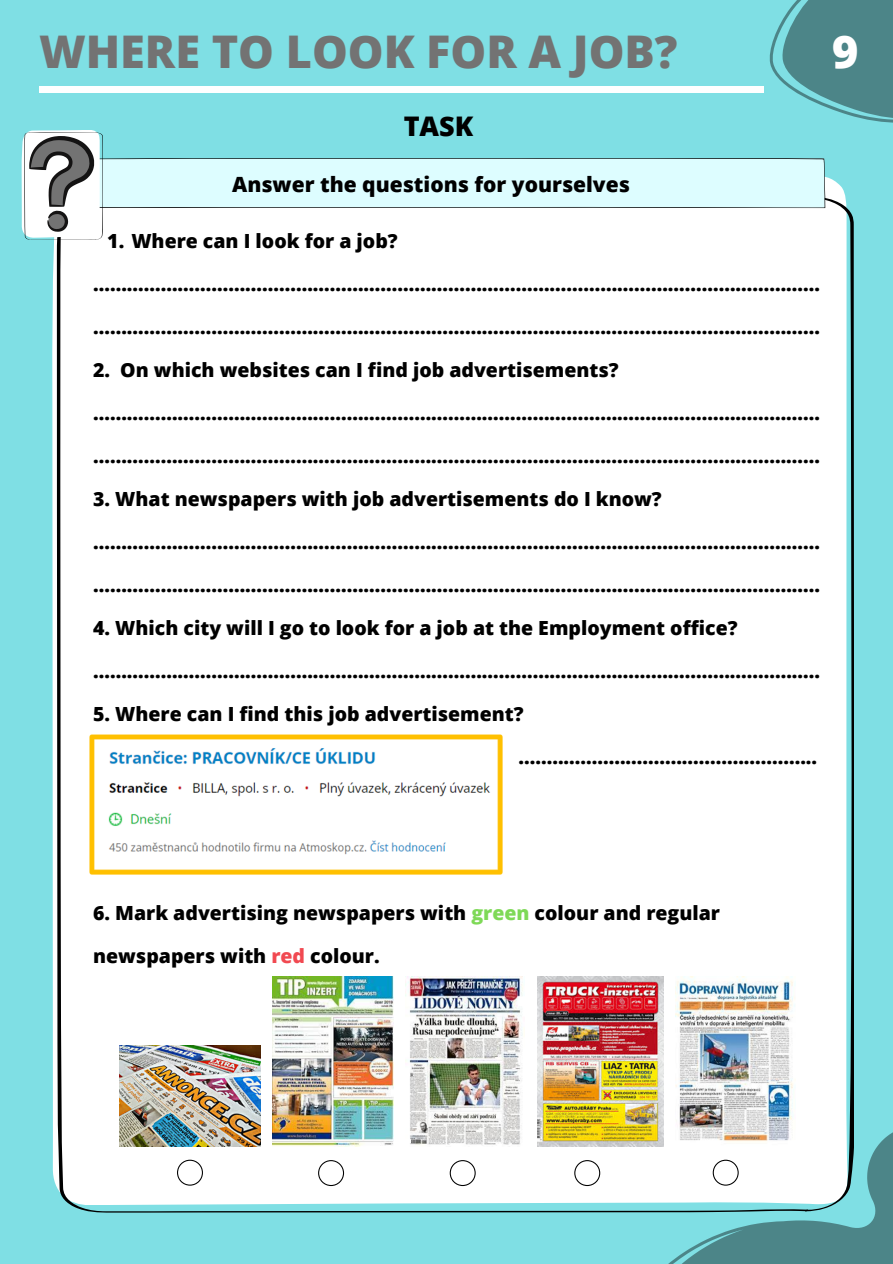
<style>
.page{position:relative;width:893px;height:1264px;background:#fff}
.page>*{position:absolute;margin:0;border:0;box-sizing:border-box;transform-origin:0 0}
.t1{font:800 45px "Open Sans";color:#737373}
.t2{font:800 45px "Open Sans";color:#fff}
.t3{font:800 27px "Open Sans";color:#000}
.t4{font:800 21px "Open Sans";color:#000}
.t5{font:800 19.5px "Open Sans";color:#000}
.s1{color:#7ed957}
.s2{color:#f14951}
</style>
<div class="page">
<div style="left:0;top:0;width:892px;height:1263px;background:#7fdfe4"></div>
<div style="left:57px;top:240px;width:796px;height:972px;background:#fff"></div>
<img style="left:89px;top:734px;width:413px;height:140px">
<svg style="left:22px;top:0;width:870px;height:240px"></svg>
<img style="left:273px;top:976px;width:120px;height:170px">
<img style="left:675px;top:976px;width:120px;height:153px">
<img style="left:406px;top:976px;width:118px;height:170px">
<img style="left:537px;top:976px;width:126px;height:170px">
<img style="left:120px;top:1045px;width:140px;height:101px">
<svg style="left:318px;top:1160px;width:26px;height:25px"></svg>
<svg style="left:449px;top:1160px;width:26px;height:25px"></svg>
<svg style="left:177px;top:1159px;width:26px;height:26px"></svg>
<svg style="left:574px;top:1129px;width:318px;height:134px"></svg>
<h1 class="t1" style="left:39px;top:19px;width:640px">WHERE TO LOOK FOR A JOB?</h1>
<h1 class="t2" style="left:832px;top:19px;width:28px">9</h1>
<h2 class="t3" style="left:403px;top:108px;width:71px">TASK</h2>
<p class="t4" style="left:232px;top:169px;width:399px">Answer the questions for yourselves</p>
<p class="t5" style="left:107px;top:227px;width:292px">1. Where can I look for a job?</p>
<p class="t5" style="left:93px;top:270px;width:728px">…………………………………………………………………………………………………………………</p>
<p class="t5" style="left:93px;top:313px;width:728px">………………………………………………………………………………........................……………</p>
<p class="t5" style="left:93px;top:356px;width:527px">2. On which websites can I find job advertisements?</p>
<p class="t5" style="left:93px;top:399px;width:728px">…………………………………………………………………………………………………………………</p>
<p class="t5" style="left:93px;top:442px;width:728px">…………………………………………………………………........................…………………………</p>
<p class="t5" style="left:93px;top:485px;width:570px">3. What newspapers with job advertisements do I know?</p>
<p class="t5" style="left:93px;top:528px;width:728px">…………………………………………………………………………………………………………………</p>
<p class="t5" style="left:93px;top:571px;width:728px">………………………………………………………………………………….........................………..</p>
<p class="t5" style="left:93px;top:614px;width:646px">4. Which city will I go to look for a job at the Employment office?</p>
<p class="t5" style="left:93px;top:657px;width:728px">…………………………………………………………………………………………….............………..</p>
<p class="t5" style="left:93px;top:700px;width:432px">5. Where can I find this job advertisement?</p>
<p class="t5" style="left:518px;top:743px;width:300px">.....................................................</p>
<p class="t5" style="left:93px;top:899px;width:628px">6. Mark advertising newspapers with <span class="s1">green</span> colour and regular</p>
<p class="t5" style="left:93px;top:942px;width:288px">newspapers with <span class="s2">red</span> colour.</p>
</div>
